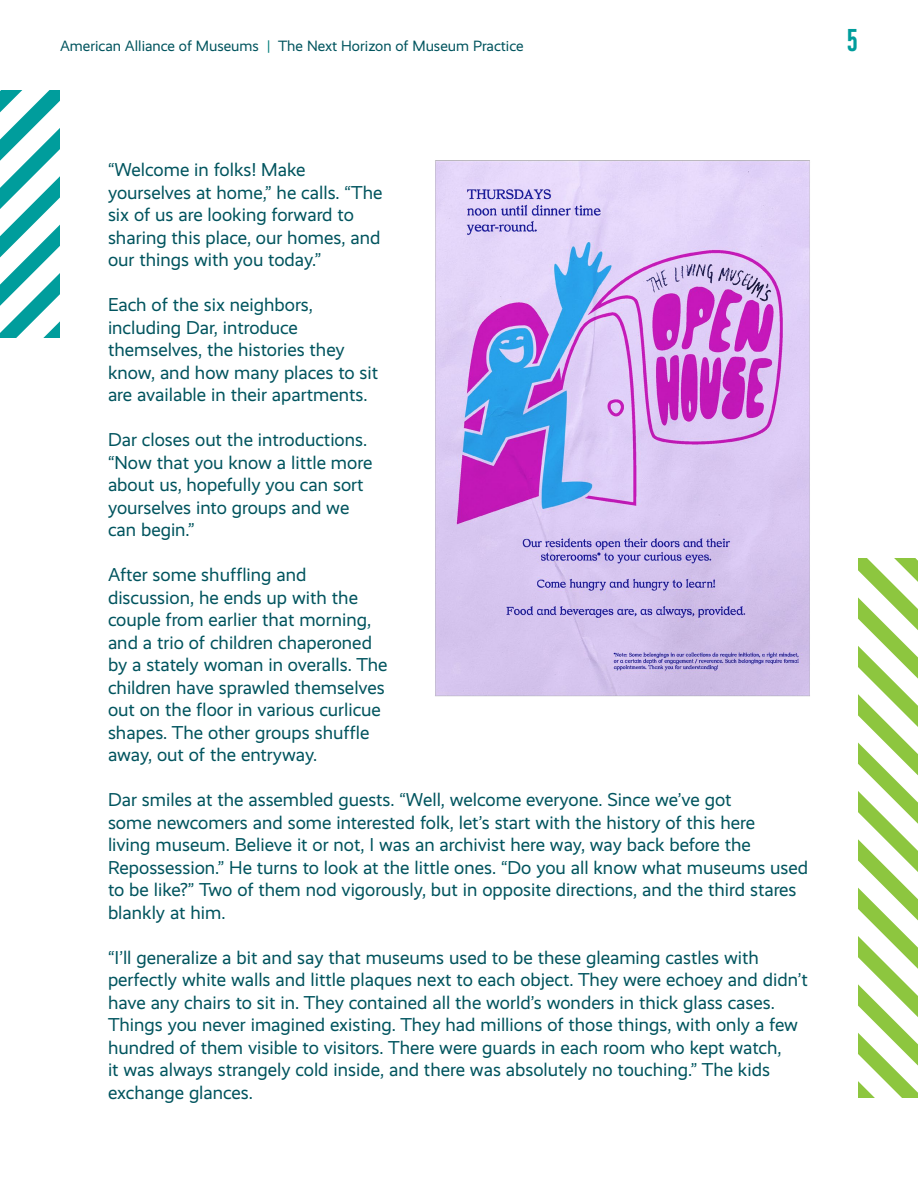
<style>
.page{position:relative;width:918px;height:1188px;background:#fff}
.page>*{position:absolute;margin:0;border:0;box-sizing:border-box;transform-origin:0 0}
.t1{font:31.5px "Milkstore 02 Clean";color:#009d9c}
.Body_-_12_5pt_navy{font:18.75px/22.5px "Realist";color:#01545e}
.t2{font:15px "Realist";color:#01545e}
.s1{color:#007c7a}
</style>
<div class="page">
<svg style="left:0;top:90px;width:60px;height:248px"></svg>
<svg style="left:858px;top:558px;width:60px;height:539px"></svg>
<img style="left:435px;top:160px;width:375px;height:537px">
<p class="t2" style="left:60px;top:38px;width:465px">American Alliance of Museums <span class="s1">|</span> The Next Horizon of Museum Practice</p>
<h1 class="t1" style="left:847px;top:23px;width:13px">5</h1>
<p class="Body_-_12_5pt_navy" style="left:108px;top:159px;width:276px">“Welcome in folks! Make yourselves at home,” he calls. “The six of us are looking forward to sharing this place, our homes, and our things with you today.”</p>
<p class="Body_-_12_5pt_navy" style="left:108px;top:294px;width:272px">Each of the six neighbors, including Dar, introduce themselves, the histories they know, and how many places to sit are available in their apartments.</p>
<p class="Body_-_12_5pt_navy" style="left:108px;top:429px;width:266px">Dar closes out the introductions. “Now that you know a little more about us, hopefully you can sort yourselves into groups and we can begin.”</p>
<p class="Body_-_12_5pt_navy" style="left:108px;top:564px;width:281px">After some shuffling and discussion, he ends up with the couple from earlier that morning, and a trio of children chaperoned by a stately woman in overalls. The children have sprawled themselves out on the floor in various curlicue shapes. The other groups shuffle away, out of the entryway.</p>
<p class="Body_-_12_5pt_navy" style="left:108px;top:789px;width:702px">Dar smiles at the assembled guests. “Well, welcome everyone. Since we’ve got<br>some newcomers and some interested folk, let’s start with the history of this here<br>living museum. Believe it or not, I was an archivist here way, way back before the Repossession.” He turns to look at the little ones. “Do you all know what museums used to be like?” Two of them nod vigorously, but in opposite directions, and the third stares blankly at him.</p>
<p class="Body_-_12_5pt_navy" style="left:108px;top:946px;width:701px">“I’ll generalize a bit and say that museums used to be these gleaming castles with perfectly white walls and little plaques next to each object. They were echoey and didn’t have any chairs to sit in. They contained all the world’s wonders in thick glass cases.<br>Things you never imagined existing. They had millions of those things, with only a few hundred of them visible to visitors. There were guards in each room who kept watch,<br>it was always strangely cold inside, and there was absolutely no touching.” The kids exchange glances.</p>
</div>
